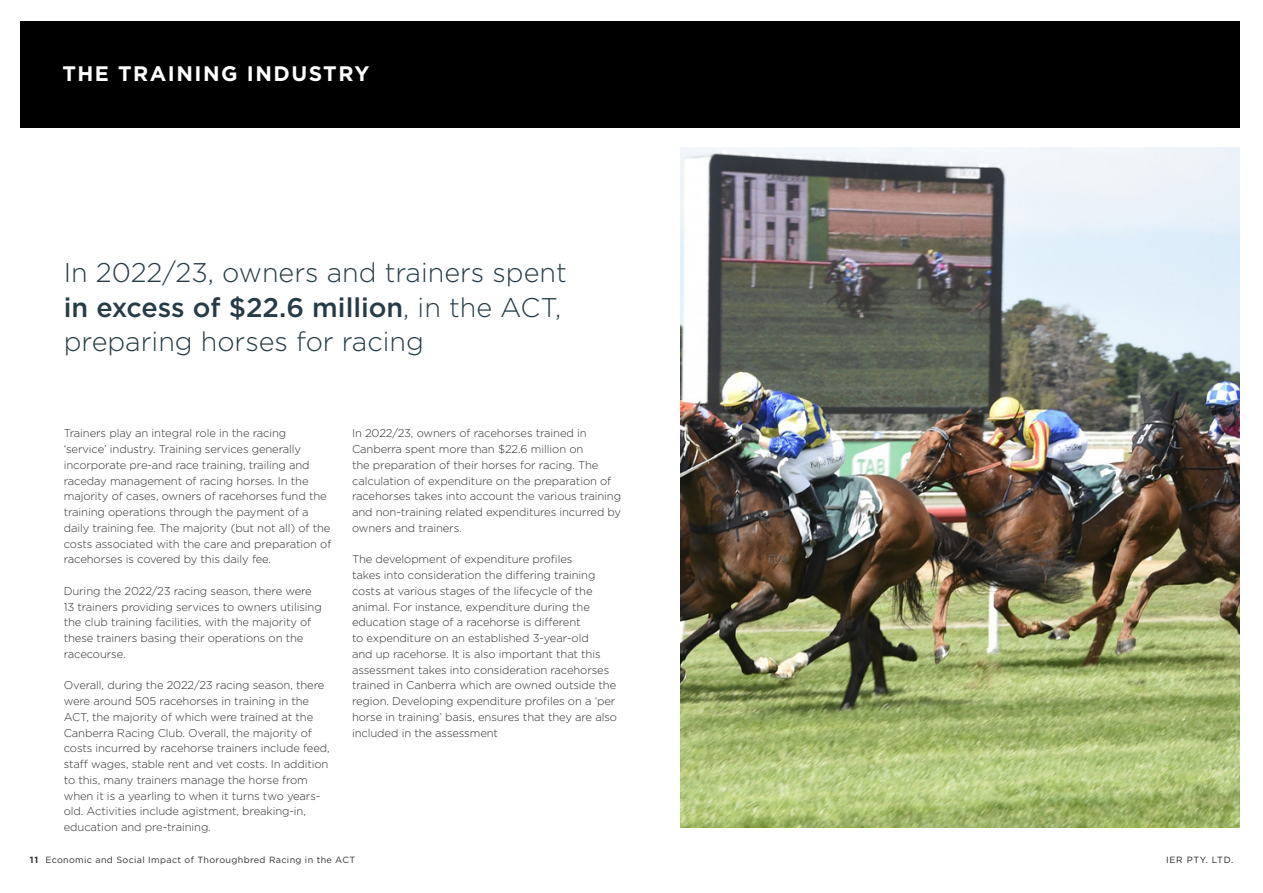
<style>
.page{position:relative;width:1263px;height:893px;background:#fff}
.page>*{position:absolute;margin:0;border:0;box-sizing:border-box;transform-origin:0 0}
.t1{font:300 27px/34.5px "Gotham";color:#263b46}
.t2{font:700 21px "Gotham";letter-spacing:.07em;color:#fff}
.t3{font:300 11.25px/15.8px "Gotham";letter-spacing:-.01em;color:#312f30}
.t4{font:9px "Gotham";letter-spacing:.04em;color:#312f30}
.t5{font:9px "Gotham";letter-spacing:.07em;color:#231f20}
.s1{font-weight:500}
.s2{font-weight:700}
</style>
<div class="page">
<img style="left:681px;top:147px;width:558px;height:681px">
<div style="left:20px;top:21px;width:1219px;height:107px;background:#000"></div>
<p class="t2" style="left:62px;top:60px;width:309px">THE TRAINING INDUSTRY</p>
<p class="t1" style="left:64px;top:255px;width:505px">In 2022/23, owners and trainers spent <span class="s1">in excess of $22.6 million</span>, in the ACT, preparing horses for racing</p>
<p class="t3" style="left:64px;top:425px;width:269px">Trainers play an integral role in the racing ‘service’ industry. Training services generally incorporate pre-and race training, trailing and raceday management of racing horses. In the majority of cases, owners of racehorses fund the training operations through the payment of a daily training fee. The majority (but not all) of the costs associated with the care and preparation of racehorses is covered by this daily fee.</p>
<p class="t3" style="left:64px;top:583px;width:259px">During the 2022/23 racing season, there were 13 trainers providing services to owners utilising the club training facilities, with the majority of these trainers basing their operations on the racecourse.</p>
<p class="t3" style="left:64px;top:677px;width:267px">Overall, during the 2022/23 racing season, there were around 505 racehorses in training in the ACT, the majority of which were trained at the Canberra Racing Club. Overall, the majority of costs incurred by racehorse trainers include feed, staff wages, stable rent and vet costs. In addition to this, many trainers manage the horse from when it is a yearling to when it turns two years&shy;old. Activities include agistment, breaking-in, education and pre-training.</p>
<p class="t3" style="left:352px;top:425px;width:271px">In 2022/23, owners of racehorses trained in Canberra spent more than $22.6 million on<br>the preparation of their horses for racing. The calculation of expenditure on the preparation of racehorses takes into account the various training and non-training related expenditures incurred by owners and trainers.</p>
<p class="t3" style="left:352px;top:551px;width:266px">The development of expenditure profiles<br>takes into consideration the differing training costs at various stages of the lifecycle of the animal. For instance, expenditure during the education stage of a racehorse is different<br>to expenditure on an established 3-year-old<br>and up racehorse. It is also important that this assessment takes into consideration racehorses trained in Canberra which are owned outside the region. Developing expenditure profiles on a ‘per horse in training’ basis, ensures that they are also included in the assessment</p>
<p class="t4" style="left:30px;top:854px;width:327px"><span class="s2">11</span> Economic and Social Impact of Thoroughbred Racing in the ACT</p>
<p class="t5" style="left:1166px;top:854px;width:68px">IER PTY. LTD.</p>
</div>
